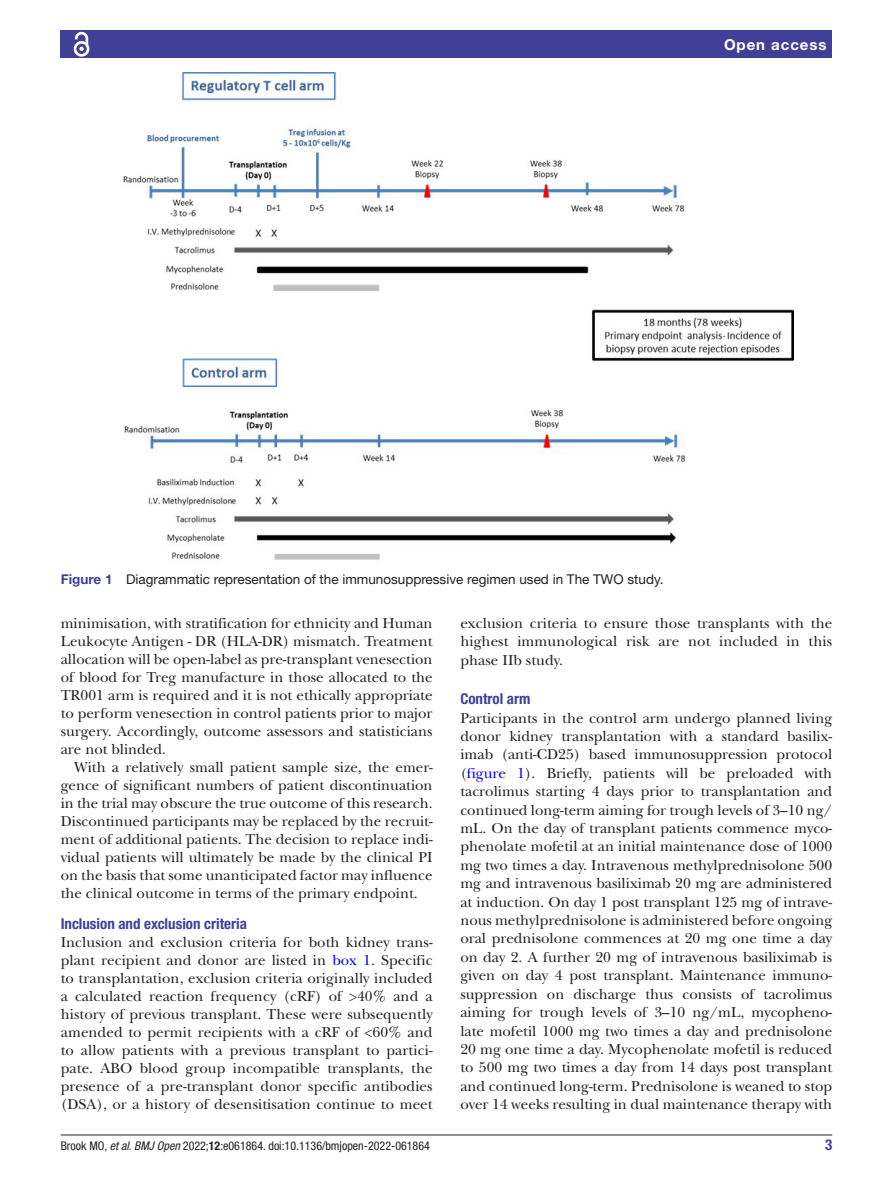
<style>
.page{position:relative;width:893px;height:1191px;background:#fff}
.page>*{position:absolute;margin:0;border:0;box-sizing:border-box;transform-origin:0 0}
.t1{font:15px/18px "New Baskerville";color:#231f20;text-align:justify}
.t2{font:700 condensed 15px "Helvetica Neue LT Std";color:#414099}
.t3{font:700 15px "Helvetica Neue LT Std";letter-spacing:.065em;color:#fff}
.t4{font:13.5px "Helvetica Neue LT Std";color:#231f20}
.t5{font:condensed 12px "Helvetica Neue LT Std";color:#231f20}
.s1{font-weight:700;color:#414099}
.s2{color:#00f}
.s3{font-style:italic}
.s4{font-weight:700}
</style>
<div class="page">
<hr style="left:61px;top:1134px;width:771px;height:1px;background:#231f20">
<div style="left:61px;top:31px;width:771px;height:27px;background:#414099"></div>
<svg style="left:73px;top:31px;width:17px;height:26px"></svg>
<img style="left:123px;top:73px;width:670px;height:487px">
<p class="t3" style="left:724px;top:35px;width:104px">Open access</p>
<p class="t4" style="left:61px;top:571px;width:604px"><span class="s1">Figure 1</span> Diagrammatic representation of the immunosuppressive regimen used in The TWO study.</p>
<p class="t1" style="left:61px;top:614px;width:373px">minimisation, with stratification for ethnicity and Human Leukocyte Antigen - DR (HLA-DR) mismatch. Treatment allocation will be open-label as pre-transplant venesection of blood for Treg manufacture in those allocated to the TR001 arm is required and it is not ethically appropriate to perform venesection in control patients prior to major surgery. Accordingly, outcome assessors and statisticians are not blinded.</p>
<p class="t1" style="left:61px;top:758px;width:373px;text-indent:14px">With a relatively small patient sample size, the emer&shy;gence of significant numbers of patient discontinuation in the trial may obscure the true outcome of this research.<br>Discontinued participants may be replaced by the recruit&shy;ment of additional patients. The decision to replace indi&shy;vidual patients will ultimately be made by the clinical PI on the basis that some unanticipated factor may influence the clinical outcome in terms of the primary endpoint.</p>
<p class="t2" style="left:61px;top:915px;width:188px">Inclusion and exclusion criteria</p>
<p class="t1" style="left:61px;top:933px;width:373px">Inclusion and exclusion criteria for both kidney trans&shy;plant recipient and donor are listed in <span class="s2">box 1</span>. Specific to transplantation, exclusion criteria originally included a calculated reaction frequency (cRF) of &gt;40% and a history of previous transplant. These were subsequently amended to permit recipients with a cRF of &lt;60% and to allow patients with a previous transplant to partici&shy;pate. ABO blood group incompatible transplants, the presence of a pre-transplant donor specific antibodies (DSA), or a history of desensitisation continue to meet</p>
<p class="t1" style="left:460px;top:613px;width:373px;line-height:18.5px">exclusion criteria to ensure those transplants with the highest immunological risk are not included in this phase IIb study.</p>
<p class="t2" style="left:460px;top:689px;width:72px">Control arm</p>
<p class="t1" style="left:460px;top:708px;width:373px;line-height:18.5px">Participants in the control arm undergo planned living donor kidney transplantation with a standard basilix&shy;imab (anti-CD25) based immunosuppression protocol (<span class="s2">figure 1</span>). Briefly, patients will be preloaded with tacrolimus starting 4 days prior to transplantation and continued long-term aiming for trough levels of 3–10 ng/ mL. On the day of transplant patients commence myco&shy;phenolate mofetil at an initial maintenance dose of 1000 mg two times a day. Intravenous methylprednisolone 500 mg and intravenous basiliximab 20 mg are administered at induction. On day 1 post transplant 125 mg of intrave&shy;nous methylprednisolone is administered before ongoing oral prednisolone commences at 20 mg one time a day on day 2. A further 20 mg of intravenous basiliximab is given on day 4 post transplant. Maintenance immuno&shy;suppression on discharge thus consists of tacrolimus aiming for trough levels of 3–10 ng/mL, mycopheno&shy;late mofetil 1000 mg two times a day and prednisolone 20 mg one time a day. Mycophenolate mofetil is reduced to 500 mg two times a day from 14 days post transplant and continued long-term. Prednisolone is weaned to stop over 14 weeks resulting in dual maintenance therapy with</p>
<p class="t5" style="left:61px;top:1138px;width:371px">Brook MO, <span class="s3">et al</span>. <span class="s3">BMJ Open</span> 2022;<span class="s4">12</span>:e061864. doi:10.1136/bmjopen-2022-061864</p>
<p class="t2" style="left:825px;top:1135px;width:9px">3</p>
</div>
